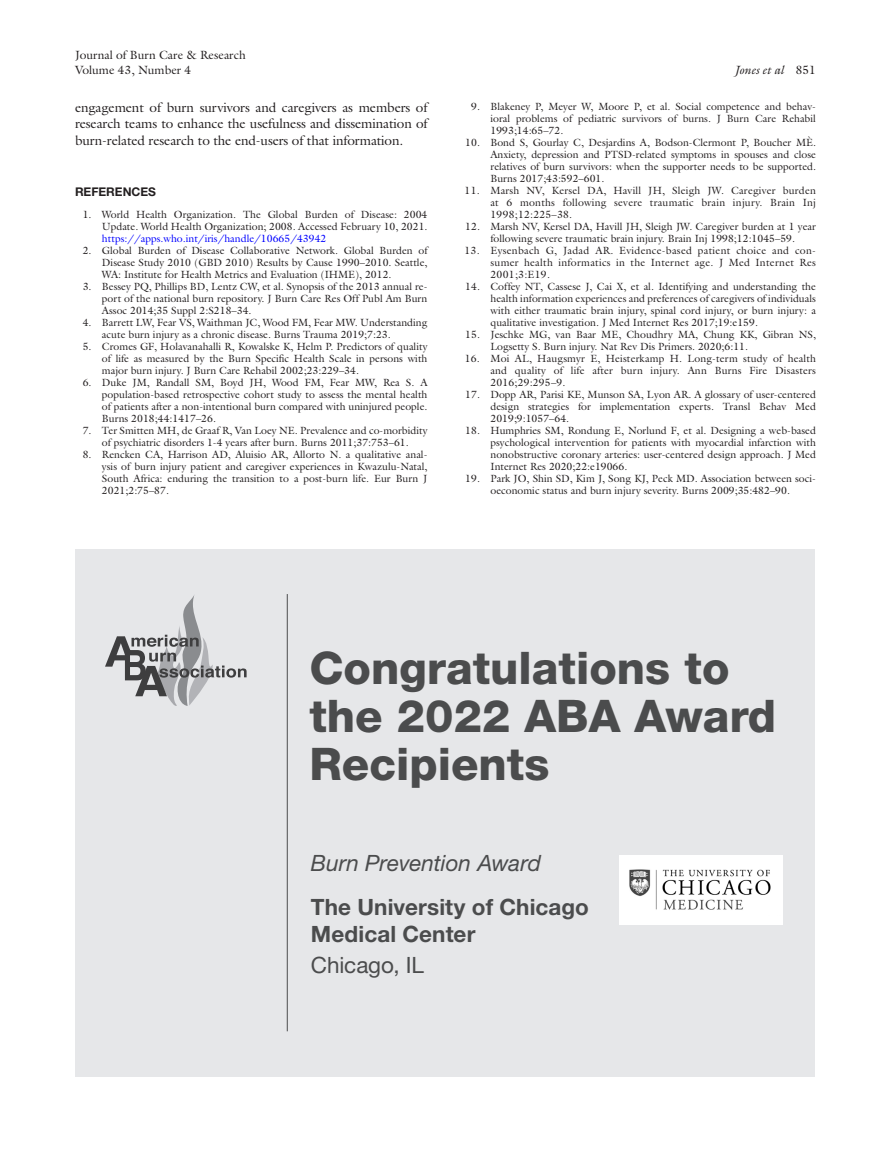
<style>
.page{position:relative;width:891px;height:1174px;background:#fff}
.page>*{position:absolute;margin:0;border:0;box-sizing:border-box;transform-origin:0 0}
.t1{font:800 45px/48px "Helvetica Neue LT Std";color:#4b4c4d}
.t2{font:700 22.5px/27px "Helvetica Neue LT Std";letter-spacing:.005em;color:#4b4c4d}
.t3{font:italic 22.5px "Helvetica Neue LT Std";letter-spacing:-.005em;color:#4b4c4d}
.t4{font:22.5px "Helvetica Neue LT Std";letter-spacing:-.005em;color:#4b4c4d}
.t5{font:13.5px/16.5px "Galliard Std";letter-spacing:-.01em;color:#231f20;text-align:justify}
.t6{font:12px/15px "Galliard Std";color:#231f20}
.t7{font:italic 12px "Galliard Std";color:#231f20}
.t8{font:700 12px "Helvetica Neue LT Std";color:#231f20}
.t9{font:10.5px/12px "Galliard Std";color:#231f20;text-align:justify}
.t10{font:10.5px "Galliard Std";color:#00f}
.s1{font-style:normal}
</style>
<div class="page">
<div style="left:75px;top:549px;width:740px;height:527px;background:#e6e7e9"></div>
<svg style="left:105px;top:595px;width:142px;height:111px"></svg>
<hr style="left:287px;top:594px;width:1px;height:437px;background:#4b4c4d">
<img style="left:619px;top:855px;width:163px;height:70px">
<p class="t6" style="left:75px;top:47px;width:172px">Journal of Burn Care &amp; Research<br>Volume 43, Number 4</p>
<p class="t5" style="left:75px;top:99px;width:354px">engagement of burn survivors and caregivers as members of research teams to enhance the usefulness and dissemination of burn-related research to the end-users of that information.</p>
<p class="t8" style="left:75px;top:184px;width:83px">REFERENCES</p>
<p class="t9" style="left:83px;top:208px;width:346px;text-align:right">1. World Health Organization. The Global Burden of Disease: 2004<br>Update. World Health Organization; 2008. Accessed February 10, 2021.</p>
<p class="t10" style="left:102px;top:232px;width:226px">https://apps.who.int/iris/handle/10665/43942</p>
<p class="t9" style="left:102px;top:244px;width:327px;text-indent:-19px">2. Global Burden of Disease Collaborative Network. Global Burden of Disease Study 2010 (GBD 2010) Results by Cause 1990–2010. Seattle, WA: Institute for Health Metrics and Evaluation (IHME), 2012.</p>
<p class="t9" style="left:102px;top:280px;width:327px;text-indent:-19px">3. Bessey PQ, Phillips BD, Lentz CW, et al. Synopsis of the 2013 annual re&shy;port of the national burn repository. J Burn Care Res Off Publ Am Burn Assoc 2014;35 Suppl 2:S218–34.</p>
<p class="t9" style="left:102px;top:316px;width:327px;text-indent:-19px">4. Barrett LW, Fear VS, Waithman JC, Wood FM, Fear MW. Understanding acute burn injury as a chronic disease. Burns Trauma 2019;7:23.</p>
<p class="t9" style="left:102px;top:340px;width:327px;text-indent:-19px">5. Cromes GF, Holavanahalli R, Kowalske K, Helm P. Predictors of quality of life as measured by the Burn Specific Health Scale in persons with major burn injury. J Burn Care Rehabil 2002;23:229–34.</p>
<p class="t9" style="left:102px;top:377px;width:327px;text-indent:-19px">6. Duke JM, Randall SM, Boyd JH, Wood FM, Fear MW, Rea S. A population-based retrospective cohort study to assess the mental health of patients after a non-intentional burn compared with uninjured people.<br>Burns 2018;44:1417–26.</p>
<p class="t9" style="left:83px;top:425px;width:346px;text-align:center">7. Ter Smitten MH, de Graaf R, Van Loey NE. Prevalence and co-morbidity of psychiatric disorders 1-4 years after burn. Burns 2011;37:753–61.</p>
<p class="t9" style="left:102px;top:449px;width:327px;text-indent:-19px">8. Rencken CA, Harrison AD, Aluisio AR, Allorto N. a qualitative anal&shy;ysis of burn injury patient and caregiver experiences in Kwazulu-Natal, South Africa: enduring the transition to a post-burn life. Eur Burn J 2021;2:75–87.</p>
<p class="t7" style="left:734px;top:62px;width:83px">Jones et al <span class="s1">851</span></p>
<p class="t9" style="left:490px;top:100px;width:327px;text-indent:-19px">9. Blakeney P, Meyer W, Moore P, et al. Social competence and behav&shy;ioral problems of pediatric survivors of burns. J Burn Care Rehabil 1993;14:65–72.</p>
<p class="t9" style="left:490px;top:136px;width:327px;text-indent:-25px">10. Bond S, Gourlay C, Desjardins A, Bodson-Clermont P, Boucher MÈ.<br>Anxiety, depression and PTSD-related symptoms in spouses and close relatives of burn survivors: when the supporter needs to be supported.<br>Burns 2017;43:592–601.</p>
<p class="t9" style="left:490px;top:184px;width:327px;text-indent:-26px">11. Marsh NV, Kersel DA, Havill JH, Sleigh JW. Caregiver burden at 6 months following severe traumatic brain injury. Brain Inj 1998;12:225–38.</p>
<p class="t9" style="left:465px;top:220px;width:352px;text-align:center">12. Marsh NV, Kersel DA, Havill JH, Sleigh JW. Caregiver burden at 1 year following severe traumatic brain injury. Brain Inj 1998;12:1045–59.</p>
<p class="t9" style="left:490px;top:244px;width:327px;text-indent:-26px">13. Eysenbach G, Jadad AR. Evidence-based patient choice and con&shy;sumer health informatics in the Internet age. J Med Internet Res 2001;3:E19.</p>
<p class="t9" style="left:490px;top:280px;width:327px;text-indent:-25px">14. Coffey NT, Cassese J, Cai X, et al. Identifying and understanding the health information experiences and preferences of caregivers of individuals with either traumatic brain injury, spinal cord injury, or burn injury: a qualitative investigation. J Med Internet Res 2017;19:e159.</p>
<p class="t9" style="left:490px;top:328px;width:327px;text-indent:-25px">15. Jeschke MG, van Baar ME, Choudhry MA, Chung KK, Gibran NS,<br>Logsetty S. Burn injury. Nat Rev Dis Primers. 2020;6:11.</p>
<p class="t9" style="left:490px;top:352px;width:327px;text-indent:-26px">16. Moi AL, Haugsmyr E, Heisterkamp H. Long-term study of health and quality of life after burn injury. Ann Burns Fire Disasters 2016;29:295–9.</p>
<p class="t9" style="left:490px;top:388px;width:327px;text-indent:-25px">17. Dopp AR, Parisi KE, Munson SA, Lyon AR. A glossary of user-centered design strategies for implementation experts. Transl Behav Med 2019;9:1057–64.</p>
<p class="t9" style="left:490px;top:424px;width:327px;text-indent:-25px">18. Humphries SM, Rondung E, Norlund F, et al. Designing a web-based psychological intervention for patients with myocardial infarction with nonobstructive coronary arteries: user-centered design approach. J Med Internet Res 2020;22:e19066.</p>
<p class="t9" style="left:465px;top:472px;width:352px;text-align:center">19. Park JO, Shin SD, Kim J, Song KJ, Peck MD. Association between soci&shy;oeconomic status and burn injury severity. Burns 2009;35:482–90.</p>
<h1 class="t1" style="left:309px;top:644px;width:468px">Congratulations to the 2022 ABA Award<br>Recipients</h1>
<h2 class="t3" style="left:311px;top:850px;width:232px">Burn Prevention Award</h2>
<h2 class="t2" style="left:311px;top:893px;width:280px">The University of Chicago<br>Medical Center</h2>
<h2 class="t4" style="left:311px;top:952px;width:115px">Chicago, IL</h2>
</div>
